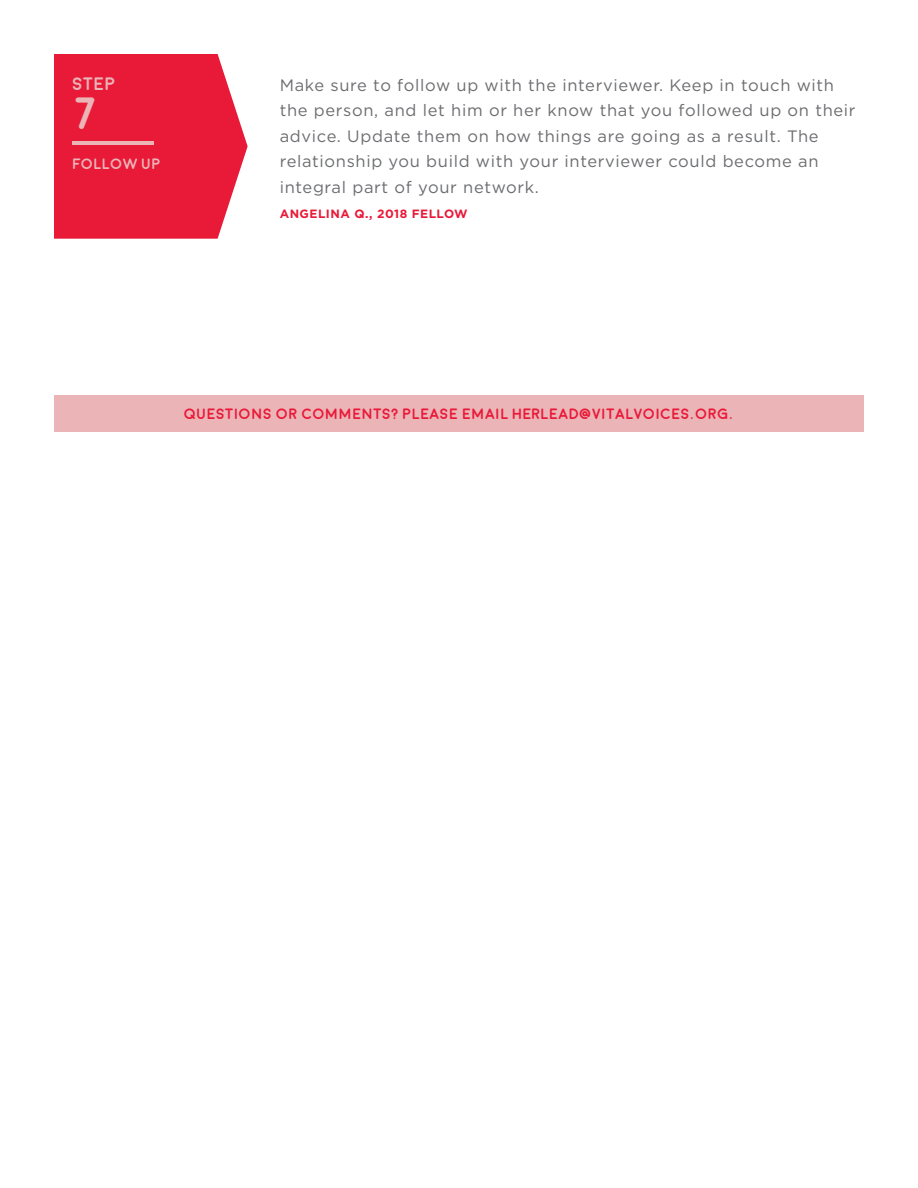
<style>
.page{position:relative;width:918px;height:1188px;background:#fff}
.page>*{position:absolute;margin:0;border:0;box-sizing:border-box;transform-origin:0 0}
.t1{font:700 45px "Moon";color:#ebb5b8}
.t2{font:700 18px "Moon";color:#ebb5b8}
.t3{font:16.5px/25.5px "Gotham";letter-spacing:.04em;color:#6c6d70}
.t4{font:700 15px "Moon";color:#e91938}
.t5{font:700 15px "Moon";color:#ebb5b8}
.t6{font:700 12px "Gotham";letter-spacing:.04em;color:#e91938}
</style>
<div class="page">
<svg style="left:54px;top:54px;width:194px;height:185px;background:#ea2c48"></svg>
<hr style="left:72px;top:142px;width:81px;height:3px;background:#ebb5b8">
<div style="left:54px;top:395px;width:810px;height:37px;background:#ebb5b8"></div>
<p class="t2" style="left:72px;top:75px;width:45px">STEP</p>
<h1 class="t1" style="left:72px;top:91px;width:27px">7</h1>
<p class="t5" style="left:72px;top:156px;width:90px">FOLLOW UP</p>
<p class="t3" style="left:280px;top:72px;width:577px">Make sure to follow up with the interviewer. Keep in touch with the person, and let him or her know that you followed up on their advice. Update them on how things are going as a result. The relationship you build with your interviewer could become an integral part of your network.</p>
<p class="t6" style="left:280px;top:206px;width:190px">ANGELINA Q., 2018 FELLOW</p>
<p class="t4" style="left:184px;top:406px;width:551px">QUESTIONS OR COMMENTS? PLEASE EMAIL HERLEAD@VITALVOICES.ORG.</p>
</div>
